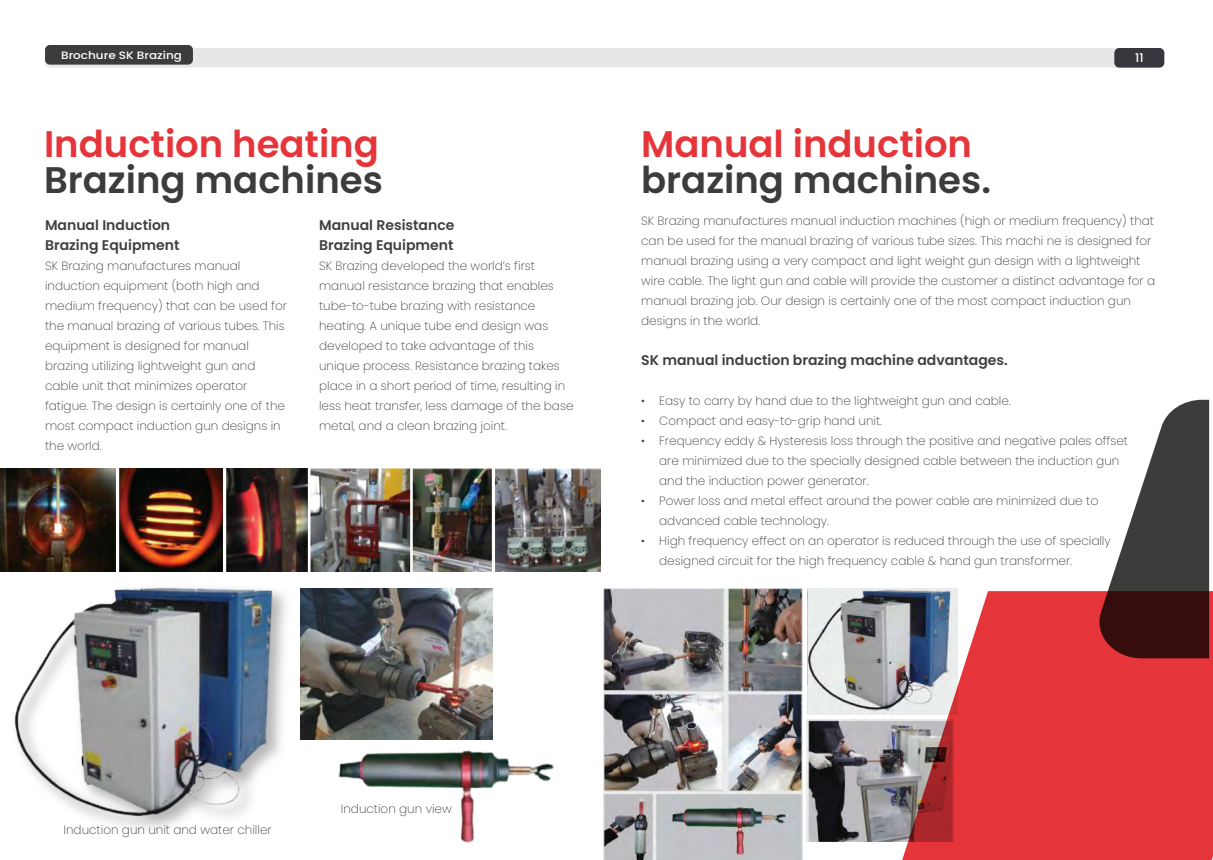
<style>
.page{position:relative;width:1213px;height:860px;background:#fff}
.page>*{position:absolute;margin:0;border:0;box-sizing:border-box;transform-origin:0 0}
.t1{font:600 37px "Poppins";color:#e6353a}
.t2{font:600 37px "Poppins";color:#3c3c3b}
.t3{font:600 14px/20px "Poppins";color:#404041}
.t4{font:200 12px/20px "Poppins";color:#404041}
.t5{font:500 12px "Poppins";color:#fff}
.t6{font:500 10.7px "Poppins";color:#fff;scale:1.12 1}
</style>
<div class="page">
<div style="left:45px;top:48px;width:1119px;height:20px;background:#e6e7e8;border-radius:5px"></div>
<div style="left:1114px;top:48px;width:50px;height:20px;background:#36373d;border-radius:5px"></div>
<div style="left:45px;top:45px;width:148px;height:20px;background:#3c3c3b;border-radius:5px"></div>
<img style="left:741px;top:589px;width:61px;height:271px">
<img style="left:807px;top:589px;width:149px;height:125px">
<img style="left:806px;top:720px;width:95px;height:122px">
<img style="left:0;top:468px;width:600px;height:67px">
<img style="left:0;top:480px;width:414px;height:349px">
<img style="left:204px;top:535px;width:537px;height:325px">
<img style="left:300px;top:589px;width:192px;height:150px">
<svg style="left:901px;top:591px;width:311px;height:269px;background:#d7454b"></svg>
<svg style="left:1099px;top:400px;width:109px;height:258px"></svg>
<p class="t6" style="left:61px;top:49px;width:109px">Brochure SK Brazing</p>
<h1 class="t1" style="left:44px;top:123px;width:336px">Induction heating</h1>
<h1 class="t2" style="left:44px;top:159px;width:340px">Brazing machines</h1>
<p class="t3" style="left:319px;top:215px;width:137px">Manual Resistance<br>Brazing Equipment</p>
<p class="t4" style="left:319px;top:256px;width:256px">SK Brazing developed the world’s first manual resistance brazing that enables tube-to-tube brazing with resistance heating. A unique tube end design was developed to take advantage of this unique process. Resistance brazing takes place in a short period of time, resulting in less heat transfer, less damage of the base metal, and a clean brazing joint.</p>
<p class="t3" style="left:45px;top:215px;width:136px">Manual Induction<br>Brazing Equipment</p>
<p class="t4" style="left:45px;top:256px;width:243px">SK Brazing manufactures manual induction equipment (both high and medium frequency) that can be used for the manual brazing of various tubes. This equipment is designed for manual brazing utilizing lightweight gun and cable unit that minimizes operator fatigue. The design is certainly one of the most compact induction gun designs in the world.</p>
<p class="t5" style="left:1134px;top:50px;width:10px">11</p>
<h1 class="t1" style="left:641px;top:123px;width:332px">Manual induction</h1>
<h1 class="t2" style="left:641px;top:159px;width:351px">brazing machines.</h1>
<p class="t4" style="left:641px;top:210px;width:515px">SK Brazing manufactures manual induction machines (high or medium frequency) that can be used for the manual brazing of various tube sizes. This machi ne is designed for manual brazing using a very compact and light weight gun design with a lightweight wire cable. The light gun and cable will provide the customer a distinct advantage for a manual brazing job. Our design is certainly one of the most compact induction gun designs in the world.</p>
<p class="t3" style="left:641px;top:350px;width:368px">SK manual induction brazing machine advantages.</p>
<p class="t4" style="left:641px;top:390px;width:371px">• Easy to carry by hand due to the lightweight gun and cable.</p>
<p class="t4" style="left:641px;top:410px;width:242px">• Compact and easy-to-grip hand unit.</p>
<p class="t4" style="left:659px;top:430px;width:470px;text-indent:-18px">• Frequency eddy &amp; Hysteresis loss through the positive and negative pales offset are minimized due to the specially designed cable between the induction gun and the induction power generator.</p>
<p class="t4" style="left:659px;top:490px;width:440px;text-indent:-18px">• Power loss and metal effect around the power cable are minimized due to advanced cable technology.</p>
<p class="t4" style="left:659px;top:530px;width:453px;text-indent:-18px">• High frequency effect on an operator is reduced through the use of specially designed circuit for the high frequency cable &amp; hand gun transformer.</p>
<p class="t4" style="left:64px;top:820px;width:209px">Induction gun unit and water chiller</p>
<p class="t4" style="left:341px;top:799px;width:112px">Induction gun view</p>
</div>
